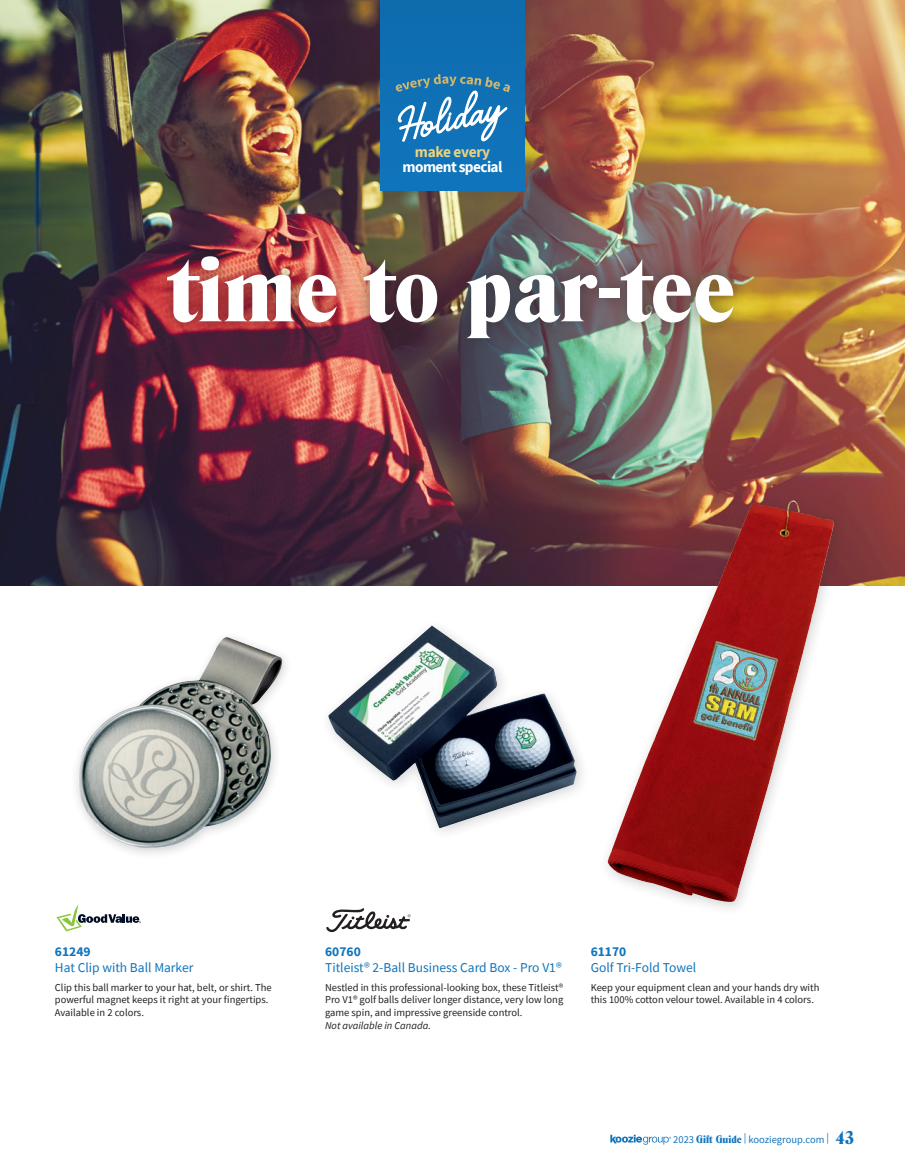
<style>
.page{position:relative;width:905px;height:1175px;background:#fff}
.page>*{position:absolute;margin:0;border:0;box-sizing:border-box;transform-origin:0 0}
.t1{font:800 90px "Denver TS";color:#fff}
.t2{font:700 15.3px/15.3px "Source Sans Pro";letter-spacing:-.04em;color:#fff;text-align:center}
.item_number_centered{font:13.5px "Source Sans Pro";color:#1074bc}
.item_number_centered-2{font:700 13.5px "Source Sans Pro";color:#1074bc}
.Romance_Copy{font:10.5px/12.6px "Source Sans Pro";color:#231f20}
.t3{font:10.5px "Source Sans Pro";color:#1074bc}
.Romance_Copy-2{font:italic 10.5px "Source Sans Pro";color:#231f20}
.s1{color:#eed27e}
.s2{font-family:"Denver TS";font-weight:800}
.s3{font-size:10.65px}
.s4{font-family:"Denver TS";font-weight:800;font-size:18px}
</style>
<div class="page">
<svg style="left:610px;top:1134px;width:61px;height:10px"></svg>
<img style="left:0;top:0;width:904px;height:585px">
<div style="left:153px;top:241px;width:595px;height:112px;background:#231f20;opacity:.5"></div>
<img style="left:328px;top:625px;width:249px;height:203px">
<svg style="left:326px;top:908px;width:84px;height:24px"></svg>
<div style="left:597px;top:492px;width:249px;height:424px;background:#231f20;opacity:.2"></div>
<img style="left:607px;top:500px;width:226px;height:403px">
<img style="left:77px;top:637px;width:206px;height:212px">
<svg style="left:56px;top:904px;width:85px;height:27px"></svg>
<div style="left:381px;top:0;width:143px;height:190px;background:#106fb2"></div>
<svg style="left:395px;top:74px;width:115px;height:68px"></svg>
<p class="t2" style="left:389px;top:144px;width:101px"><span class="s1">make ev ry </span>moment special</p>
<p class="t2" style="left:402px;top:144px;width:101px"><span class="s1">make every </span>moment special</p>
<p class="t1" style="left:168px;top:236px;width:568px">time to par-tee</p>
<p class="item_number_centered-2" style="left:55px;top:942px;width:37px">61249</p>
<p class="item_number_centered" style="left:55px;top:959px;width:140px">Hat Clip with Ball Marker</p>
<p class="Romance_Copy" style="left:55px;top:981px;width:218px">Clip this ball marker to your hat, belt, or shirt. The powerful magnet keeps it right at your fingertips.<br>Available in 2 colors.</p>
<p class="item_number_centered-2" style="left:325px;top:942px;width:37px">60760</p>
<p class="item_number_centered" style="left:325px;top:959px;width:238px">Titleist® 2-Ball Business Card Box - Pro V1®</p>
<p class="Romance_Copy" style="left:325px;top:981px;width:240px;text-align:justify">Nestled in this professional-looking box, these Titleist® Pro V1® golf balls deliver longer distance, very low long game spin, and impressive greenside control.</p>
<p class="Romance_Copy-2" style="left:325px;top:1018px;width:107px">Not available in Canada.</p>
<p class="item_number_centered-2" style="left:590px;top:942px;width:37px">61170</p>
<p class="item_number_centered" style="left:590px;top:959px;width:107px">Golf Tri-Fold Towel</p>
<p class="Romance_Copy" style="left:590px;top:981px;width:230px">Keep your equipment clean and your hands dry with this 100% cotton velour towel. Available in 4 colors.</p>
<p class="t3" style="left:673px;top:1132px;width:182px">2023 <span class="s2">Gift Guide</span> | kooziegroup.com <span class="s3">|</span> <span class="s4">43</span></p>
</div>
